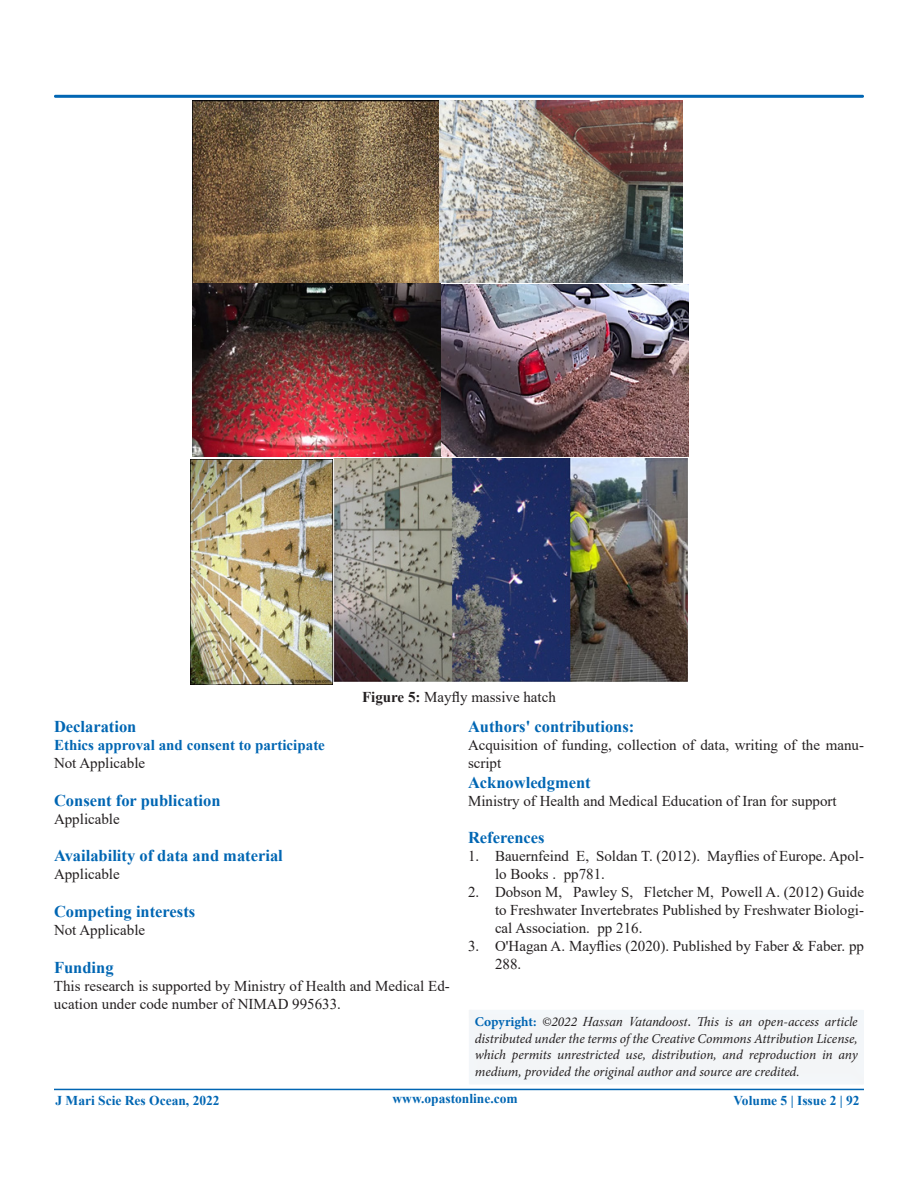
<style>
.page{position:relative;width:918px;height:1188px;background:#fff}
.page>*{position:absolute;margin:0;border:0;box-sizing:border-box;transform-origin:0 0}
.t1{font:700 16.5px "Times New Roman";color:#0166b3}
.t2{font:15px/18px "Times New Roman";color:#231f20}
.t3{font:700 15px "Times New Roman";color:#0166b3}
.t4{font:italic 13.5px/16.5px "Minion Pro";letter-spacing:-.01em;color:#231f20;text-align:justify}
.t5{font:700 13.5px "Times New Roman";color:#0166b3}
.s1{font-weight:700}
.s2{font-weight:700;font-style:normal;color:#0166b3}
.s3{font-family:"Times New Roman"}
.s4{font-family:"Times New Roman";font-style:normal;font-size:15px}
</style>
<div class="page">
<hr style="left:54px;top:1089px;width:810px;height:1px;background:#0166b3">
<div style="left:54px;top:95px;width:810px;height:3px;border:2px solid #0166b3"></div>
<img style="left:192px;top:101px;width:491px;height:183px">
<img style="left:192px;top:284px;width:496px;height:172px">
<img style="left:191px;top:459px;width:142px;height:225px">
<img style="left:333px;top:459px;width:355px;height:222px">
<div style="left:465px;top:1004px;width:401px;height:82px;background:#f3f5f7"></div>
<p class="t2" style="left:362px;top:687px;width:195px"><span class="s1">Figure 5:</span> Mayfly massive hatch</p>
<p class="t1" style="left:54px;top:714px;width:84px">Declaration</p>
<p class="t3" style="left:54px;top:734px;width:272px">Ethics approval and consent to participate</p>
<p class="t2" style="left:54px;top:753px;width:93px">Not Applicable</p>
<p class="t1" style="left:54px;top:788px;width:168px">Consent for publication</p>
<p class="t2" style="left:54px;top:809px;width:67px">Applicable</p>
<p class="t1" style="left:54px;top:844px;width:230px">Availability of data and material</p>
<p class="t2" style="left:54px;top:865px;width:67px">Applicable</p>
<p class="t1" style="left:54px;top:900px;width:143px">Competing interests</p>
<p class="t2" style="left:54px;top:921px;width:93px">Not Applicable</p>
<p class="t1" style="left:54px;top:956px;width:61px">Funding</p>
<p class="t2" style="left:54px;top:976px;width:397px">This research is supported by Ministry of Health and Medical Ed&shy;ucation under code number of NIMAD 995633.</p>
<p class="t1" style="left:468px;top:714px;width:168px">Authors' contributions:</p>
<p class="t2" style="left:468px;top:735px;width:398px">Acquisition of funding, collection of data, writing of the manu&shy;script</p>
<p class="t1" style="left:468px;top:770px;width:124px">Acknowledgment</p>
<p class="t2" style="left:468px;top:791px;width:370px">Ministry of Health and Medical Education of Iran for support</p>
<p class="t1" style="left:468px;top:826px;width:78px">References</p>
<p class="t2" style="left:495px;top:847px;width:370px;text-indent:-27px">1. Bauernfeind E, Soldan T. (2012). Mayflies of Europe. Apol&shy;lo Books . pp781.</p>
<p class="t2" style="left:495px;top:883px;width:370px;text-align:justify;text-indent:-27px">2. Dobson M, Pawley S, Fletcher M, Powell A. (2012) Guide to Freshwater Invertebrates Published by Freshwater Biologi&shy;cal Association. pp 216.</p>
<p class="t2" style="left:495px;top:937px;width:370px;text-indent:-27px">3. O'Hagan A. Mayflies (2020). Published by Faber &amp; Faber. pp<br>288.</p>
<p class="t4" style="left:475px;top:1014px;width:384px"><span class="s2">Copyright:</span> ©2022 <span class="s3">Hassan Vatandoost</span><span class="s4">.</span> This is an open-access article distributed under the terms of the Creative Commons Attribution License, which permits unrestricted use, distribution, and reproduction in any medium, provided the original author and source are credited.</p>
<p class="t5" style="left:56px;top:1090px;width:166px">J Mari Scie Res Ocean, 2022</p>
<p class="t5" style="left:393px;top:1089px;width:127px">www.opastonline.com</p>
<p class="t5" style="left:733px;top:1090px;width:128px">Volume 5 | Issue 2 | 92</p>
</div>
